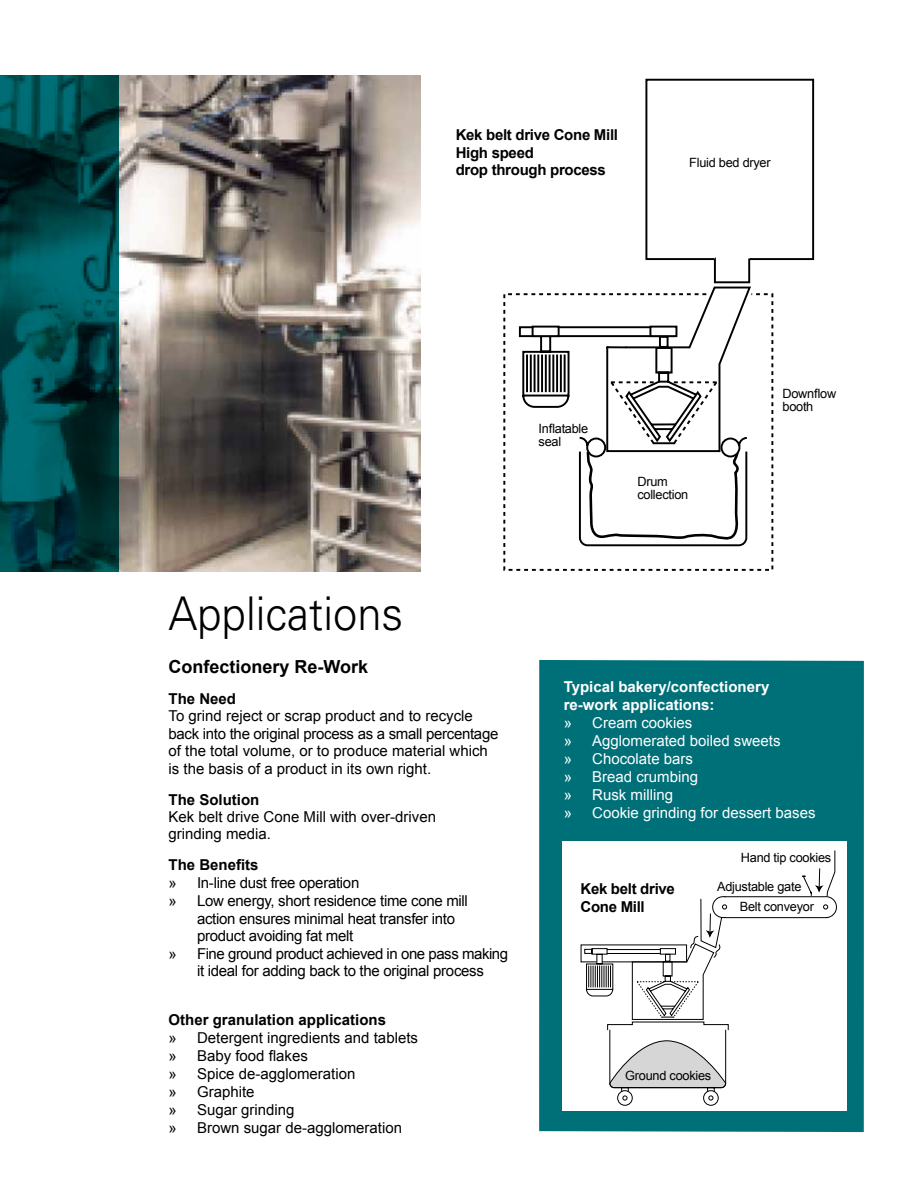
<style>
.page{position:relative;width:918px;height:1188px;background:#fff}
.page>*{position:absolute;margin:0;border:0;box-sizing:border-box;transform-origin:0 0}
.t1{font:300 46.5px "Univers LT Std";color:#000;scale:.94 1}
.t2{font:700 18px "Arial";color:#000}
.t3{font:15px/18px "Arial";color:#000}
.t4{font:15px "Arial";letter-spacing:-.02em;color:#000}
.t5{font:15px/18px "Arial";color:#fff}
.t6{font:700 15px/17.4px "Arial";letter-spacing:-.02em;color:#000}
.t7{font:700 15px "Arial";color:#000}
.t8{font:700 15px/17.4px "Arial";color:#fff}
.t9{font:15px "Arial";letter-spacing:-.03em;color:#000}
.t10{font:12.75px/13.5px "Arial";letter-spacing:-.02em;color:#000}
.t11{font:11.1px "Myriad Pro";color:#000}
</style>
<div class="page">
<div style="left:539px;top:660px;width:325px;height:472px;background:#007078"></div>
<img style="left:119px;top:76px;width:301px;height:496px">
<svg style="left:0;top:76px;width:119px;height:496px;background:#004448"></svg>
<svg style="left:711px;top:261px;width:40px;height:31px"></svg>
<svg style="left:503px;top:292px;width:271px;height:279px"></svg>
<svg style="left:645px;top:78px;width:170px;height:183px"></svg>
<svg style="left:578px;top:346px;width:171px;height:201px"></svg>
<div style="left:562px;top:841px;width:285px;height:270px;background:#fff"></div>
<svg style="left:607px;top:903px;width:230px;height:188px"></svg>
<svg style="left:704px;top:1091px;width:14px;height:14px"></svg>
<div style="left:703px;top:1090px;width:16px;height:16px;border:1px solid #000;border-radius:50%"></div>
<svg style="left:708px;top:1096px;width:5px;height:4px"></svg>
<div style="left:621px;top:1087px;width:8px;height:5px;border:1px solid #000"></div>
<svg style="left:618px;top:1091px;width:14px;height:14px"></svg>
<div style="left:617px;top:1090px;width:16px;height:16px;border:1px solid #000;border-radius:50%"></div>
<svg style="left:623px;top:1096px;width:4px;height:4px"></svg>
<svg style="left:580px;top:850px;width:256px;height:169px"></svg>
<p class="t6" style="left:456px;top:127px;width:164px">Kek belt drive Cone Mill<br>High speed<br>drop through process</p>
<p class="t10" style="left:689px;top:156px;width:83px">Fluid bed dryer</p>
<h1 class="t1" style="left:169px;top:585px;width:251px">Applications</h1>
<p class="t10" style="left:539px;top:422px;width:51px">Inflatable seal</p>
<p class="t10" style="left:637px;top:475px;width:52px">Drum collection</p>
<p class="t10" style="left:783px;top:387px;width:55px">Downflow booth</p>
<p class="t2" style="left:169px;top:655px;width:201px">Confectionery Re-Work</p>
<p class="t6" style="left:169px;top:691px;width:69px">The Need</p>
<p class="t3" style="left:169px;top:708px;width:331px;line-height:17.4px">To grind reject or scrap product and to recycle back into the original process as a small percentage of the total volume, or to produce material which is the basis of a product in its own right.</p>
<p class="t7" style="left:169px;top:789px;width:92px">The Solution</p>
<p class="t3" style="left:169px;top:808px;width:269px;line-height:17.4px">Kek belt drive Cone Mill with over-driven grinding media.</p>
<p class="t7" style="left:169px;top:855px;width:92px">The Benefits</p>
<p class="t4" style="left:169px;top:873px;width:192px">» In-line dust free operation</p>
<p class="t4" style="left:169px;top:891px;width:301px">» Low energy, short residence time cone mill</p>
<p class="t4" style="left:197px;top:909px;width:260px">action ensures minimal heat transfer into</p>
<p class="t4" style="left:197px;top:926px;width:158px">product avoiding fat melt</p>
<p class="t9" style="left:169px;top:944px;width:341px">» Fine ground product achieved in one pass making</p>
<p class="t4" style="left:197px;top:961px;width:288px">it ideal for adding back to the original process</p>
<p class="t7" style="left:169px;top:1010px;width:219px">Other granulation applications</p>
<p class="t3" style="left:169px;top:1029px;width:251px">» Detergent ingredients and tablets » Baby food flakes<br>» Spice de-agglomeration<br>» Graphite<br>» Sugar grinding<br>» Brown sugar de-agglomeration</p>
<p class="t8" style="left:564px;top:679px;width:207px">Typical bakery/confectionery re-work applications:</p>
<p class="t5" style="left:564px;top:714px;width:253px">» Cream cookies<br>» Agglomerated boiled sweets<br>» Chocolate bars<br>» Bread crumbing<br>» Rusk milling<br>» Cookie grinding for dessert bases</p>
<p class="t6" style="left:580px;top:881px;width:96px">Kek belt drive<br>Cone Mill</p>
<p class="t10" style="left:741px;top:851px;width:92px">Hand tip cookies</p>
<p class="t10" style="left:740px;top:877px;width:76px;line-height:20px;text-indent:-23px">Adjustable gate<br>Belt conveyor</p>
<p class="t11" style="left:637px;top:1067px;width:70px">Ground biscuit</p>
<p class="t10" style="left:625px;top:1068px;width:87px">Ground cookies</p>
</div>
